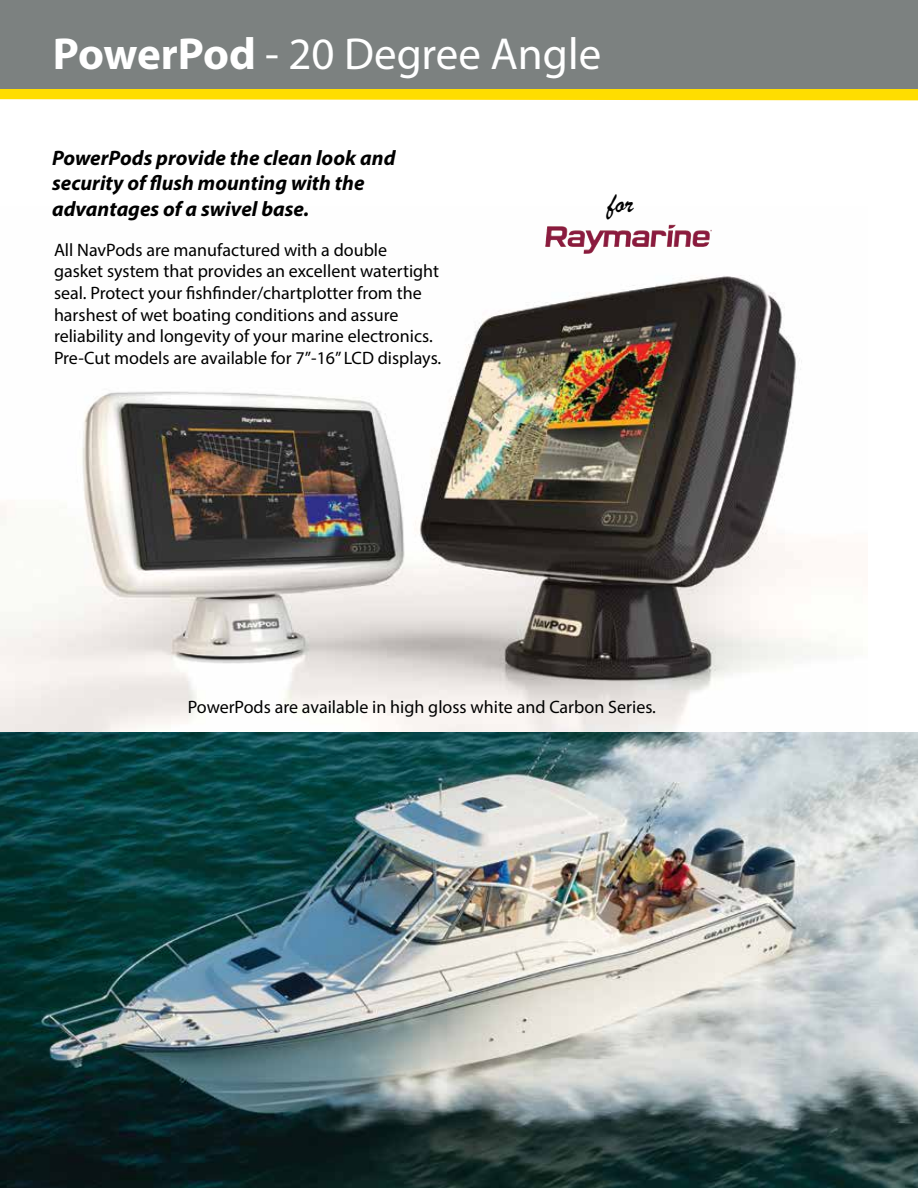
<style>
.page{position:relative;width:918px;height:1188px;background:#fff}
.page>*{position:absolute;margin:0;border:0;box-sizing:border-box;transform-origin:0 0}
.t1{font:45px "Myriad Pro";color:#fff}
.t2{font:30px "Brush Script";color:#000}
.t3{font:italic 700 21px/25.2px "Myriad Pro";color:#000}
.t4{font:18px/21.6px "Myriad Pro";color:#000}
.s1{font-weight:700}
</style>
<div class="page">
<img style="left:0;top:224px;width:837px;height:508px">
<img style="left:0;top:732px;width:918px;height:456px">
<div style="left:0;top:89px;width:918px;height:11px;background:#fd0"></div>
<div style="left:0;top:0;width:918px;height:89px;background:#7c8180"></div>
<img style="left:545px;top:225px;width:167px;height:22px">
<h1 class="t1" style="left:53px;top:26px;width:550px"><span class="s1">PowerPod</span> - 20 Degree Angle</h1>
<p class="t3" style="left:52px;top:145px;width:345px">PowerPods provide the clean look and security of flush mounting with the advantages of a swivel base.</p>
<p class="t4" style="left:54px;top:239px;width:389px">All NavPods are manufactured with a double<br>gasket system that provides an excellent watertight seal. Protect your fishfinder/chartplotter from the harshest of wet boating conditions and assure reliability and longevity of your marine electronics.<br>Pre-Cut models are available for 7”-16” LCD displays.</p>
<h2 class="t2" style="left:607px;top:183px;width:28px">for</h2>
<p class="t4" style="left:188px;top:695px;width:470px">PowerPods are available in high gloss white and Carbon Series.</p>
</div>
